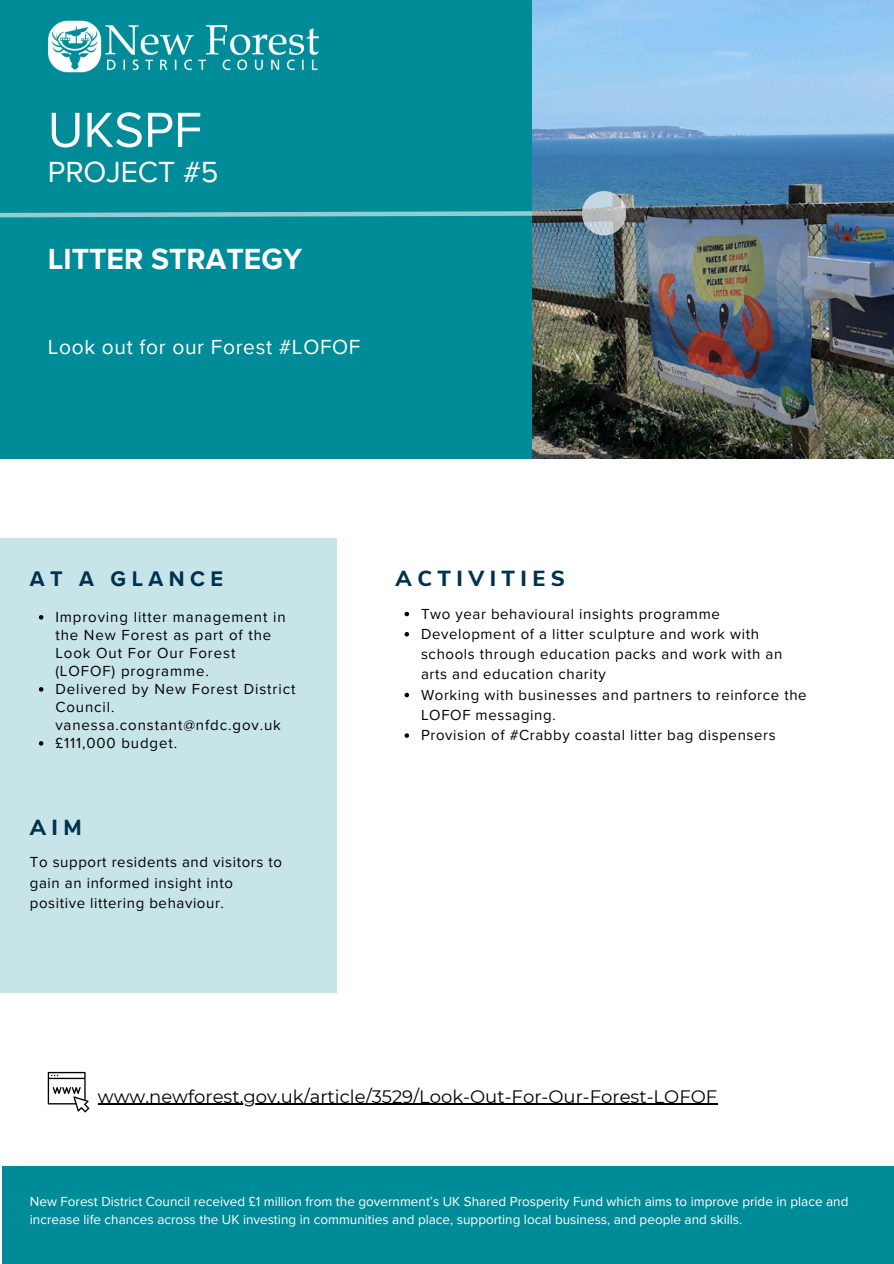
<style>
.page{position:relative;width:894px;height:1264px;background:#fff}
.page>*{position:absolute;margin:0;border:0;box-sizing:border-box;transform-origin:0 0}
.t1{font:51px "Proxima Nova";color:#fff}
.t2{font:700 30px "Proxima Nova";color:#fff}
.t3{font:30px "Proxima Nova";color:#fff}
.t4{font:800 21.75px "Nunito Sans";letter-spacing:.25em;color:#00324d}
.t5{font:700 21.75px "Proxima Nova";letter-spacing:.25em;color:#00324d}
.t6{font:21px "Proxima Nova";letter-spacing:.03em;color:#fff}
.t7{font:18px "Montserrat";color:#000}
.t8{font:15px/20.2px "Proxima Nova";letter-spacing:.04em;color:#000}
.t9{font:15px/18px "Proxima Nova";letter-spacing:.06em;color:#000}
.t10{font:13.5px/18px "Proxima Nova";color:#fff}
</style>
<div class="page">
<div style="left:0;top:0;width:893px;height:458px;background:#008b99"></div>
<img style="left:532px;top:0;width:361px;height:458px">
<div style="left:0;top:538px;width:337px;height:454px;background:#c7e5e8"></div>
<div style="left:2px;top:1166px;width:891px;height:97px;background:#008b99"></div>
<svg style="left:581px;top:191px;width:45px;height:44px"></svg>
<img style="left:48px;top:20px;width:271px;height:53px">
<svg style="left:0;top:211px;width:584px;height:6px"></svg>
<svg style="left:39px;top:615px;width:4px;height:4px"></svg>
<svg style="left:39px;top:687px;width:4px;height:4px"></svg>
<svg style="left:39px;top:741px;width:4px;height:4px"></svg>
<svg style="left:404px;top:611px;width:5px;height:5px"></svg>
<svg style="left:404px;top:632px;width:5px;height:4px"></svg>
<svg style="left:404px;top:692px;width:5px;height:5px"></svg>
<svg style="left:404px;top:733px;width:5px;height:4px"></svg>
<hr style="left:98px;top:1103px;width:619px;height:1px;background:#000">
<svg style="left:48px;top:1071px;width:41px;height:41px"></svg>
<h3 class="t1" style="left:48px;top:100px;width:156px">UKSPF</h3>
<h3 class="t3" style="left:48px;top:154px;width:172px">PROJECT #5</h3>
<p class="t2" style="left:48px;top:241px;width:256px">LITTER STRATEGY</p>
<h3 class="t6" style="left:48px;top:334px;width:314px">Look out for our Forest #LOFOF</h3>
<p class="t5" style="left:30px;top:565px;width:195px">AT A GLANCE</p>
<h2 class="t9" style="left:55px;top:608px;width:232px">Improving litter management in the New Forest as part of the<br>Look Out For Our Forest (LOFOF) programme.</h2>
<h1 class="t9" style="left:55px;top:680px;width:241px">Delivered by New Forest District<br>Council. vanessa.constant@nfdc.gov.uk</h1>
<h4 class="t9" style="left:55px;top:734px;width:123px">£111,000 budget.</h4>
<h3 class="t4" style="left:30px;top:812px;width:53px">AIM</h3>
<p class="t8" style="left:30px;top:852px;width:254px">To support residents and visitors to gain an informed insight into positive littering behaviour.</p>
<p class="t4" style="left:395px;top:564px;width:171px">ACTIVITIES</p>
<p class="t8" style="left:421px;top:603px;width:300px">Two year behavioural insights programme</p>
<p class="t8" style="left:421px;top:624px;width:362px">Development of a litter sculpture and work with schools through education packs and work with an arts and education charity</p>
<p class="t8" style="left:421px;top:684px;width:387px">Working with businesses and partners to reinforce the<br>LOFOF messaging.</p>
<p class="t8" style="left:421px;top:725px;width:356px">Provision of #Crabby coastal litter bag dispensers</p>
<h5 class="t7" style="left:98px;top:1085px;width:620px">www.newforest.gov.uk/article/3529/Look-Out-For-Our-Forest-LOFOF</h5>
<p class="t10" style="left:30px;top:1193px;width:819px">New Forest District Council received £1 million from the government’s UK Shared Prosperity Fund which aims to improve pride in place and increase life chances across the UK investing in communities and place, supporting local business, and people and skills.</p>
</div>
